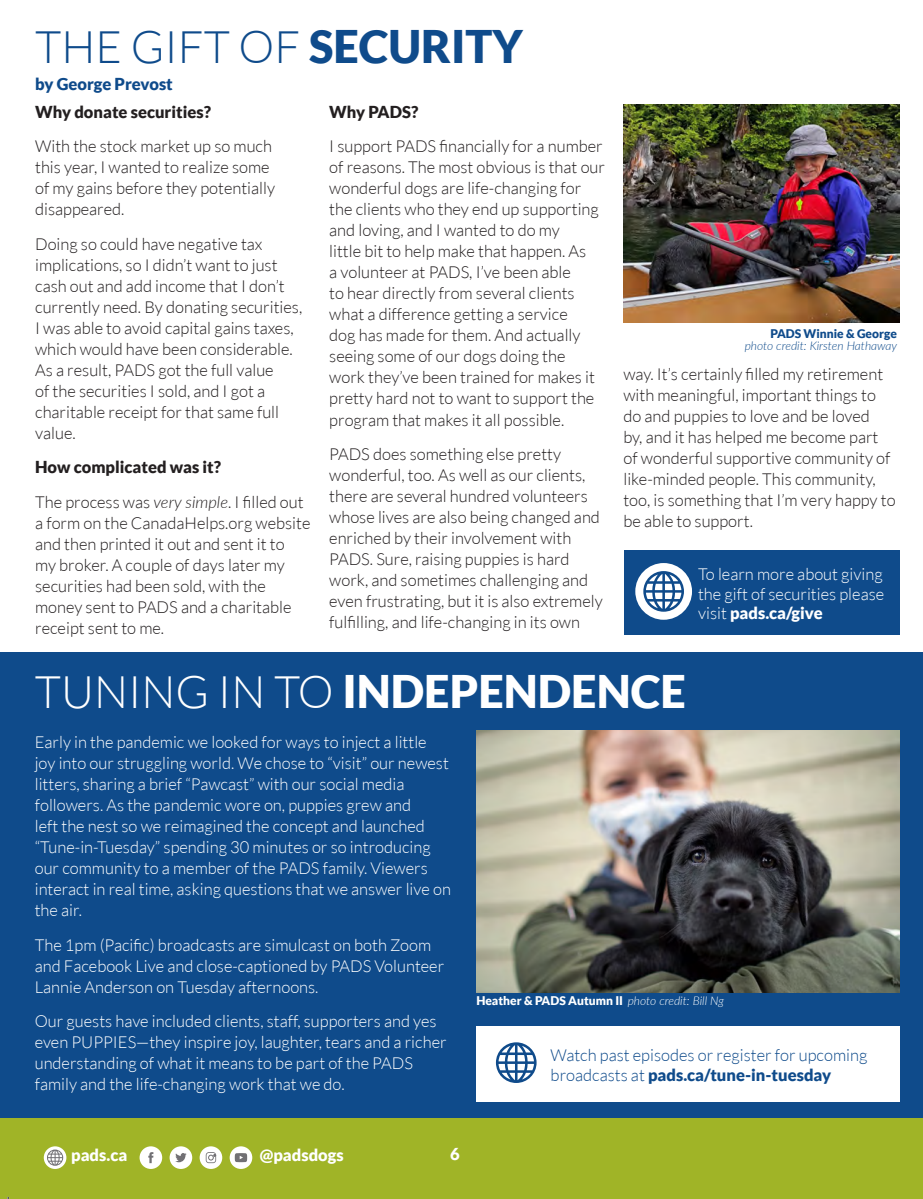
<style>
.page{position:relative;width:923px;height:1199px;background:#fff}
.page>*{position:absolute;margin:0;border:0;box-sizing:border-box;transform-origin:0 0}
.Heading_1_-_Reverse{font:900 45px "Lato";color:#fff}
.Heading_1_-_PADS_Blu{font:300 45px "Lato";color:#0f4b8b}
.Body_-_Black{font:300 16.5px/21px "Lato";color:#231f20}
.Body_-_Reverse{font:300 16.5px/21px "Lato";color:#fff}
.Body_-_Reverse-2{font:300 16.5px/19.5px "Lato";color:#0f4b8b}
.Body_-_Black-2{font:900 16.5px "Lato";color:#231f20}
.t1{font:900 16.5px "Lato";color:#fff}
.Heading_1_-_PADS_Blu-2{font:900 16.5px "Lato";color:#0f4b8b}
.Photo_Caption{font:900 12px "Lato";color:#fff}
.Photo_Caption-2{font:italic 300 12px "Lato";color:#0f4b8b}
.Photo_Caption-3{font:900 12px "Lato";color:#0f4b8b}
.s1{font-weight:900}
.s2{font-style:italic}
.s3{font-weight:300}
.s4{font-weight:300;font-style:italic}
</style>
<div class="page">
<div style="left:0;top:1117px;width:923px;height:81px;background:#a0b427"></div>
<div style="left:140px;top:1146px;width:22px;height:22px;background:#fff;border-radius:50%"></div>
<svg style="left:148px;top:1152px;width:5px;height:11px"></svg>
<div style="left:170px;top:1146px;width:22px;height:22px;background:#fff;border-radius:50%"></div>
<svg style="left:175px;top:1153px;width:12px;height:9px"></svg>
<div style="left:200px;top:1146px;width:22px;height:22px;background:#fff;border-radius:50%"></div>
<svg style="left:206px;top:1152px;width:10px;height:11px"></svg>
<div style="left:230px;top:1146px;width:22px;height:22px;background:#fff;border-radius:50%"></div>
<svg style="left:235px;top:1153px;width:12px;height:9px"></svg>
<svg style="left:44px;top:1146px;width:22px;height:22px"></svg>
<svg style="left:47px;top:1149px;width:16px;height:16px"></svg>
<div style="left:0;top:652px;width:923px;height:465px;background:#0f4b8b"></div>
<div style="left:476px;top:1026px;width:423px;height:76px;background:#fff"></div>
<svg style="left:496px;top:1042px;width:40px;height:40px"></svg>
<img style="left:476px;top:730px;width:423px;height:262px">
<img style="left:623px;top:104px;width:276px;height:219px">
<div style="left:623px;top:550px;width:276px;height:85px;background:#0f4b8b"></div>
<div style="left:635px;top:563px;width:57px;height:56px;background:#fff;border-radius:50%"></div>
<svg style="left:643px;top:571px;width:41px;height:40px"></svg>
<p class="Heading_1_-_PADS_Blu" style="left:35px;top:22px;width:489px">THE GIFT OF <span class="s1">SECURITY</span></p>
<p class="Heading_1_-_PADS_Blu-2" style="left:35px;top:75px;width:139px">by George Prevost</p>
<p class="Body_-_Black-2" style="left:35px;top:102px;width:177px">Why donate securities?</p>
<p class="Body_-_Black" style="left:35px;top:136px;width:241px">With the stock market up so much this year, I wanted to realize some of my gains before they potentially disappeared.</p>
<p class="Body_-_Black" style="left:35px;top:233px;width:269px">Doing so could have negative tax implications, so I didn’t want to just cash out and add income that I don’t currently need. By donating securities, I was able to avoid capital gains taxes, which would have been considerable.<br>As a result, PADS got the full value<br>of the securities I sold, and I got a charitable receipt for that same full value.</p>
<p class="Body_-_Black-2" style="left:35px;top:458px;width:187px">How complicated was it?</p>
<p class="Body_-_Black" style="left:35px;top:491px;width:277px">The process was <span class="s2">very simple</span>. I filled out a form on the CanadaHelps.org website and then printed it out and sent it to<br>my broker. A couple of days later my securities had been sold, with the money sent to PADS and a charitable receipt sent to me.</p>
<p class="Body_-_Black-2" style="left:329px;top:102px;width:90px">Why PADS?</p>
<p class="Body_-_Black" style="left:329px;top:136px;width:277px">I support PADS financially for a number of reasons. The most obvious is that our wonderful dogs are life-changing for the clients who they end up supporting and loving, and I wanted to do my<br>little bit to help make that happen. As<br>a volunteer at PADS, I’ve been able<br>to hear directly from several clients what a difference getting a service<br>dog has made for them. And actually seeing some of our dogs doing the work they’ve been trained for makes it pretty hard not to want to support the program that makes it all possible.</p>
<p class="Body_-_Black" style="left:329px;top:443px;width:275px">PADS does something else pretty wonderful, too. As well as our clients, there are several hundred volunteers whose lives are also being changed and enriched by their involvement with PADS. Sure, raising puppies is hard work, and sometimes challenging and even frustrating, but it is also extremely fulfilling, and life-changing in its own</p>
<p class="Photo_Caption-3" style="left:770px;top:326px;width:128px">PADS Winnie &amp; George</p>
<p class="Photo_Caption-2" style="left:744px;top:337px;width:154px">photo credit: Kirsten Hathaway</p>
<p class="Body_-_Black" style="left:623px;top:363px;width:274px">way. It’s certainly filled my retirement with meaningful, important things to do and puppies to love and be loved<br>by, and it has helped me become part of wonderful supportive community of like-minded people. This community, too, is something that I’m very happy to be able to support.</p>
<p class="Body_-_Reverse" style="left:698px;top:564px;width:188px;line-height:19.5px;text-align:justify">To learn more about giving the gift of securities please visit <span class="s1">pads.ca/give</span></p>
<p class="Heading_1_-_Reverse" style="left:35px;top:665px;width:652px"><span class="s3">TUNING IN TO</span> INDEPENDENCE</p>
<p class="Body_-_Reverse" style="left:35px;top:731px;width:418px">Early in the pandemic we looked for ways to inject a little joy into our struggling world. We chose to “visit” our newest litters, sharing a brief “Pawcast” with our social media followers. As the pandemic wore on, puppies grew and<br>left the nest so we reimagined the concept and launched “Tune-in-Tuesday” spending 30 minutes or so introducing our community to a member of the PADS family. Viewers interact in real time, asking questions that we answer live on the air.</p>
<p class="Body_-_Reverse" style="left:35px;top:934px;width:411px">The 1pm (Pacific) broadcasts are simulcast on both Zoom and Facebook Live and close-captioned by PADS Volunteer<br>Lannie Anderson on Tuesday afternoons.</p>
<p class="Body_-_Reverse" style="left:35px;top:1010px;width:413px">Our guests have included clients, staff, supporters and yes even PUPPIES—they inspire joy, laughter, tears and a richer understanding of what it means to be part of the PADS family and the life-changing work that we do.</p>
<p class="Photo_Caption" style="left:476px;top:993px;width:249px">Heather &amp; PADS Autumn II <span class="s4">photo credit: Bill Ng</span></p>
<p class="Body_-_Reverse-2" style="left:550px;top:1045px;width:318px">Watch past episodes or register for upcoming broadcasts at <span class="s1">pads.ca/tune-in-tuesday</span></p>
<p class="t1" style="left:71px;top:1145px;width:58px">pads.ca</p>
<p class="t1" style="left:260px;top:1145px;width:85px">@padsdogs</p>
<p class="t1" style="left:450px;top:1143px;width:11px">6</p>
</div>
